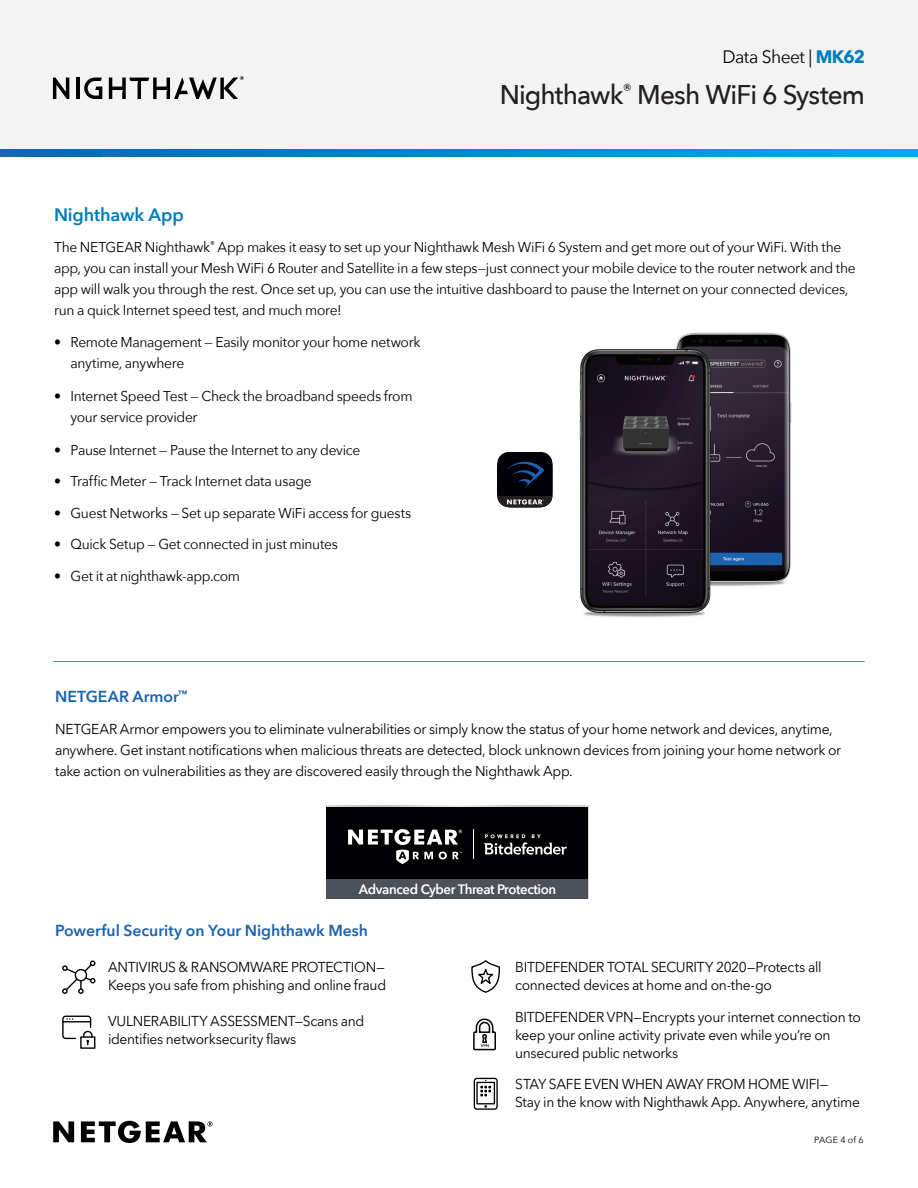
<style>
.page{position:relative;width:918px;height:1188px;background:#fff}
.page>*{position:absolute;margin:0;border:0;box-sizing:border-box;transform-origin:0 0}
.t1{font:500 27px "Avenir Next";letter-spacing:-.035em;color:#231f20}
.t2{font:18px "Avenir Next";letter-spacing:-.03em;color:#000001}
.Sub_Heads_Blue_with{font:600 18px "Avenir Next";letter-spacing:-.01em;color:#007dbb}
.Sub_Heads_Blue{font:600 15.75px "Avenir Next LT Pro";color:#1b63b0}
.Feature_bullets{font:14.25px/18px "Avenir Next LT Pro";letter-spacing:-.025em;color:#000001}
.Body_Copy{font:14.25px/21px "Avenir Next";letter-spacing:-.025em;color:#000001}
.Bulleted_Body_Copy{font:14.25px/21px "Avenir Next";letter-spacing:-.025em;color:#000001}
.Body_Copy-2{font:14.25px/21px "Avenir Next LT Pro";letter-spacing:-.025em;color:#000001}
.t3{font:600 13.65px "Avenir Next";letter-spacing:-.03em;color:#fff}
.t4{font:9px "Avenir Next";letter-spacing:.015em;color:#000001}
.s1{font-weight:700;color:#007dbb}
</style>
<div class="page">
<div style="left:0;top:0;width:918px;height:156px;background:#f3f3f3"></div>
<svg style="left:53px;top:1121px;width:160px;height:22px"></svg>
<svg style="left:53px;top:78px;width:16px;height:21px"></svg>
<hr style="left:76px;top:78px;width:3px;height:21px;background:#000001">
<svg style="left:84px;top:78px;width:18px;height:21px"></svg>
<svg style="left:109px;top:76px;width:135px;height:23px"></svg>
<svg style="left:0;top:149px;width:918px;height:8px;background:#0287cd"></svg>
<img style="left:580px;top:333px;width:212px;height:285px">
<svg style="left:497px;top:452px;width:56px;height:55px;background:#191d28"></svg>
<svg style="left:62px;top:961px;width:34px;height:33px"></svg>
<div style="left:80px;top:1036px;width:15px;height:13px;border:1px solid #000"></div>
<svg style="left:62px;top:1016px;width:31px;height:29px"></svg>
<svg style="left:471px;top:960px;width:29px;height:33px"></svg>
<div style="left:474px;top:1078px;width:24px;height:32px;border:1px solid #000;border-radius:3px"></div>
<div style="left:476px;top:1082px;width:19px;height:22px;border:1px solid #000"></div>
<svg style="left:480px;top:1080px;width:11px;height:16px"></svg>
<div style="left:326px;top:807px;width:262px;height:92px;background:#000003"></div>
<svg style="left:348px;top:829px;width:221px;height:35px"></svg>
<div style="left:326px;top:879px;width:262px;height:20px;background:#4d525a"></div>
<svg style="left:473px;top:1018px;width:23px;height:33px"></svg>
<hr style="left:53px;top:661px;width:812px;height:1px;background:#00aeef">
<p class="t2" style="left:723px;top:42px;width:144px">Data Sheet | <span class="s1">MK62</span></p>
<h1 class="t1" style="left:500px;top:71px;width:367px">Nighthawk<sup>®</sup> Mesh WiFi 6 System</h1>
<p class="Sub_Heads_Blue_with" style="left:54px;top:199px;width:131px">Nighthawk App</p>
<p class="Body_Copy" style="left:54px;top:236px;width:803px">The NETGEAR Nighthawk<sup>®</sup> App makes it easy to set up your Nighthawk Mesh WiFi 6 System and get more out of your WiFi. With the app, you can install your Mesh WiFi 6 Router and Satellite in a few steps—just connect your mobile device to the router network and the app will walk you through the rest. Once set up, you can use the intuitive dashboard to pause the Internet on your connected devices, run a quick Internet speed test, and much more!</p>
<p class="Bulleted_Body_Copy" style="left:71px;top:330px;width:352px;text-indent:-17px">• Remote Management — Easily monitor your home network anytime, anywhere</p>
<p class="Bulleted_Body_Copy" style="left:71px;top:384px;width:344px;text-indent:-17px">• Internet Speed Test — Check the broadband speeds from your service provider</p>
<p class="Bulleted_Body_Copy" style="left:54px;top:438px;width:308px">• Pause Internet — Pause the Internet to any device</p>
<p class="Bulleted_Body_Copy" style="left:54px;top:470px;width:259px">• Traffic Meter — Track Internet data usage</p>
<p class="Bulleted_Body_Copy" style="left:54px;top:501px;width:359px">• Guest Networks — Set up separate WiFi access for guests</p>
<p class="Bulleted_Body_Copy" style="left:54px;top:533px;width:285px">• Quick Setup — Get connected in just minutes</p>
<p class="Bulleted_Body_Copy" style="left:54px;top:564px;width:188px">• Get it at nighthawk-app.com</p>
<p class="Sub_Heads_Blue" style="left:55px;top:687px;width:134px">NETGEAR Armor<sup>™</sup></p>
<p class="Body_Copy-2" style="left:55px;top:718px;width:788px">NETGEAR Armor empowers you to eliminate vulnerabilities or simply know the status of your home network and devices, anytime, anywhere. Get instant notifications when malicious threats are detected, block unknown devices from joining your home network or take action on vulnerabilities as they are discovered easily through the Nighthawk App.</p>
<p class="t3" style="left:359px;top:877px;width:199px">Advanced Cyber Threat Protection</p>
<p class="Sub_Heads_Blue" style="left:55px;top:921px;width:315px">Powerful Security on Your Nighthawk Mesh</p>
<p class="Feature_bullets" style="left:108px;top:958px;width:280px">ANTIVIRUS &amp; RANSOMWARE PROTECTION—<br>Keeps you safe from phishing and online fraud</p>
<p class="Feature_bullets" style="left:108px;top:1012px;width:258px">VULNERABILITY ASSESSMENT—Scans and identifies network security flaws</p>
<p class="Feature_bullets" style="left:515px;top:958px;width:308px">BITDEFENDER TOTAL SECURITY 2020—Protects all connected devices at home and on-the-go</p>
<p class="Feature_bullets" style="left:515px;top:1008px;width:347px">BITDEFENDER VPN—Encrypts your internet connection to keep your online activity private even while you’re on unsecured public networks</p>
<p class="Feature_bullets" style="left:515px;top:1075px;width:346px">STAY SAFE EVEN WHEN AWAY FROM HOME WIFI—<br>Stay in the know with Nighthawk App. Anywhere, anytime</p>
<p class="t4" style="left:814px;top:1132px;width:51px">PAGE 4 of 6</p>
</div>
